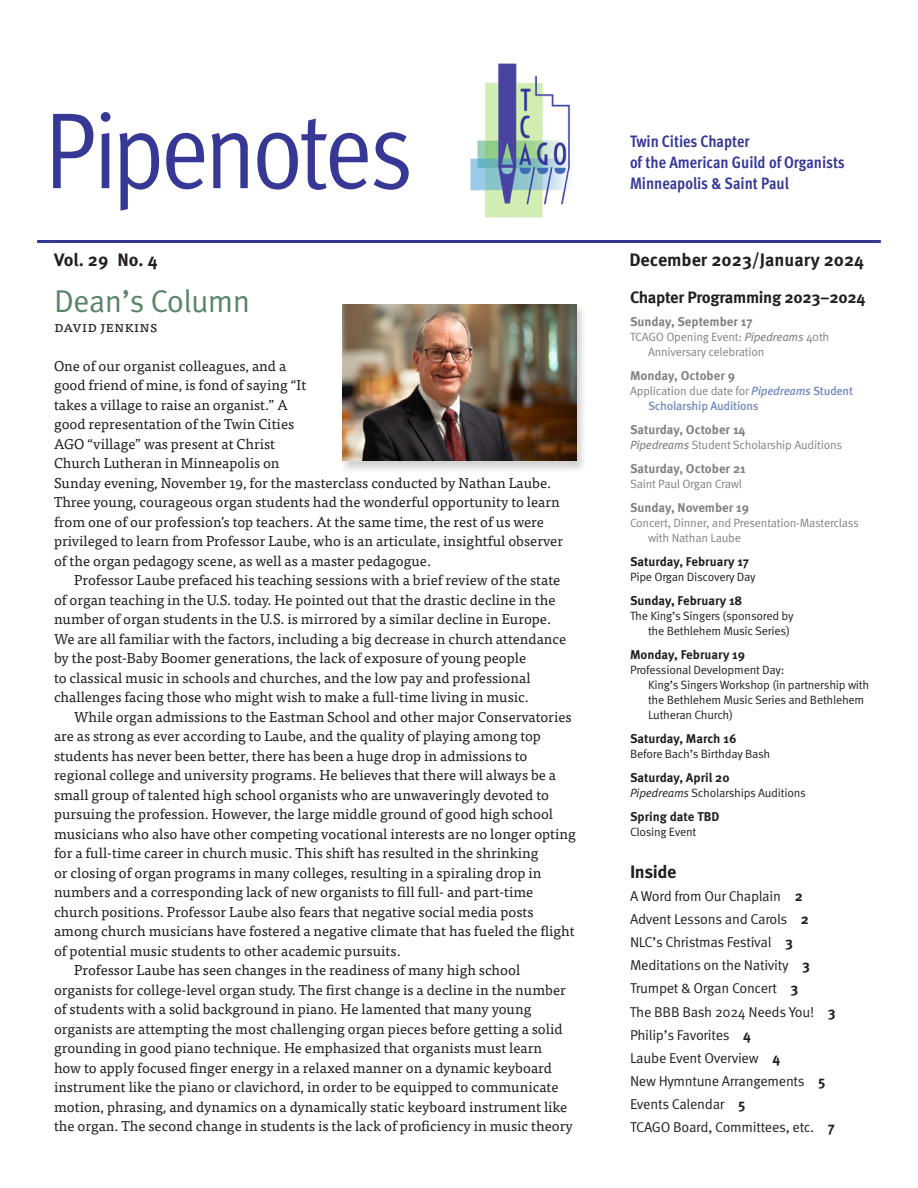
<style>
.page{position:relative;width:918px;height:1188px;background:#fff}
.page>*{position:absolute;margin:0;border:0;box-sizing:border-box;transform-origin:0 0}
.t1{font:31.5px "Meta Pro Norm";letter-spacing:-.025em;color:#598466}
.Mo_Yr{font:700 18px "Meta Pro";color:#231f20}
.Vol_No{font:700 18px "Meta Pro";letter-spacing:-.005em;color:#231f20}
.Sidebar_heading{font:700 18px "Meta Pro";letter-spacing:-.02em;color:#231f20}
.Org{font:700 condensed 16.5px "Meta Pro";color:#373896}
.Sidebar_heading-2{font:700 16.5px "Meta Pro";letter-spacing:-.02em;color:#231f20}
.t2{font:15px "Tisa Pro";color:#231f20}
.t3{font:14.25px/19.5px "Tisa Pro";color:#231f20}
.TOC_for_tight_space{font:14.25px "Meta Pro Norm";letter-spacing:-.02em;color:#231f20}
.dates{font:700 12.75px "Meta Pro";color:#231f20}
.past_dates{font:700 12.75px "Meta Pro";color:#808285}
.event{font:12px/15px "Meta Pro Norm";letter-spacing:-.02em;color:#231f20}
.past_event{font:12px/15px "Meta Pro Norm";letter-spacing:-.02em;color:#808285}
.past_event-2{font:500 12px/15px "Meta Pro";letter-spacing:-.02em;color:#748cbd}
.s1{font-family:"Meta Pro";font-style:italic}
.s2{font-family:"Meta Pro Norm";font-weight:400;color:#808285}
.s3{font-style:italic}
.s4{font-family:"Meta Pro Norm Ita"}
.s5{font-family:"Meta Pro";font-weight:700}
</style>
<div class="page">
<svg style="left:53px;top:114px;width:40px;height:74px"></svg>
<svg style="left:101px;top:133px;width:9px;height:55px"></svg>
<svg style="left:119px;top:133px;width:40px;height:78px"></svg>
<svg style="left:166px;top:133px;width:38px;height:56px"></svg>
<svg style="left:212px;top:133px;width:36px;height:55px"></svg>
<svg style="left:257px;top:119px;width:111px;height:71px"></svg>
<svg style="left:374px;top:132px;width:35px;height:58px"></svg>
<div style="left:101px;top:112px;width:10px;height:10px;background:#373896;border-radius:50%"></div>
<hr style="left:37px;top:240px;width:844px;height:3px;background:#373896">
<img style="left:470px;top:63px;width:100px;height:155px">
<div style="left:339px;top:304px;width:248px;height:170px;background:#231f20;opacity:.2"></div>
<img style="left:342px;top:304px;width:234px;height:156px">
<p class="Org" style="left:630px;top:129px;width:121px">Twin Cities Chapter</p>
<p class="Org" style="left:630px;top:150px;width:216px">of the American Guild of Organists</p>
<p class="Org" style="left:630px;top:171px;width:160px">Minneapolis &amp; Saint Paul</p>
<p class="Vol_No" style="left:54px;top:246px;width:105px">Vol. 29 No. 4</p>
<p class="Mo_Yr" style="left:629px;top:246px;width:236px">December 2023/January 2024</p>
<h1 class="t1" style="left:54px;top:277px;width:198px">Dean’s Column</h1>
<p class="t2" style="left:54px;top:315px;width:105px">David jenkins</p>
<p class="t3" style="left:54px;top:355px;width:511px">One of our organist colleagues, and a<br>good friend of mine, is fond of saying “It<br>takes a village to raise an organist.” A<br>good representation of the Twin Cities<br>AGO “village” was present at Christ<br>Church Lutheran in Minneapolis on<br>Sunday evening, November 19, for the masterclass conducted by Nathan Laube.<br>Three young, courageous organ students had the wonderful opportunity to learn from one of our profession’s top teachers. At the same time, the rest of us were privileged to learn from Professor Laube, who is an articulate, insightful observer of the organ pedagogy scene, as well as a master pedagogue.</p>
<p class="t3" style="left:54px;top:569px;width:514px;text-indent:20px">Professor Laube prefaced his teaching sessions with a brief review of the state of organ teaching in the U.S. today. He pointed out that the drastic decline in the number of organ students in the U.S. is mirrored by a similar decline in Europe.<br>We are all familiar with the factors, including a big decrease in church attendance by the post-Baby Boomer generations, the lack of exposure of young people<br>to classical music in schools and churches, and the low pay and professional challenges facing those who might wish to make a full-time living in music.</p>
<p class="t3" style="left:74px;top:706px;width:499px">While organ admissions to the Eastman School and other major Conservatories</p>
<p class="t3" style="left:54px;top:725px;width:488px">are as strong as ever according to Laube, and the quality of playing among top</p>
<p class="t3" style="left:54px;top:745px;width:475px">students has never been better, there has been a huge drop in admissions to</p>
<p class="t3" style="left:54px;top:764px;width:504px">regional college and university programs. He believes that there will always be a</p>
<p class="t3" style="left:54px;top:784px;width:496px">small group of talented high school organists who are unwaveringly devoted to</p>
<p class="t3" style="left:54px;top:803px;width:501px">pursuing the profession. However, the large middle ground of good high school</p>
<p class="t3" style="left:54px;top:823px;width:523px">musicians who also have other competing vocational interests are no longer opting</p>
<p class="t3" style="left:54px;top:842px;width:486px">for a full-time career in church music. This shift has resulted in the shrinking</p>
<p class="t3" style="left:54px;top:862px;width:489px">or closing of organ programs in many colleges, resulting in a spiraling drop in</p>
<p class="t3" style="left:54px;top:881px;width:481px">numbers and a corresponding lack of new organists to fill full- and part-time</p>
<p class="t3" style="left:54px;top:901px;width:481px">church positions. Professor Laube also fears that negative social media posts</p>
<p class="t3" style="left:54px;top:920px;width:522px">among church musicians have fostered a negative climate that has fueled the flight</p>
<p class="t3" style="left:54px;top:940px;width:348px">of potential music students to other academic pursuits.</p>
<p class="t3" style="left:74px;top:959px;width:447px">Professor Laube has seen changes in the readiness of many high school</p>
<p class="t3" style="left:54px;top:979px;width:513px">organists for college-level organ study. The first change is a decline in the number</p>
<p class="t3" style="left:54px;top:998px;width:479px">of students with a solid background in piano. He lamented that many young</p>
<p class="t3" style="left:54px;top:1018px;width:510px">organists are attempting the most challenging organ pieces before getting a solid</p>
<p class="t3" style="left:54px;top:1037px;width:490px">grounding in good piano technique. He emphasized that organists must learn</p>
<p class="t3" style="left:54px;top:1057px;width:500px">how to apply focused finger energy in a relaxed manner on a dynamic keyboard</p>
<p class="t3" style="left:54px;top:1076px;width:506px">instrument like the piano or clavichord, in order to be equipped to communicate</p>
<p class="t3" style="left:54px;top:1096px;width:515px">motion, phrasing, and dynamics on a dynamically static keyboard instrument like</p>
<p class="t3" style="left:54px;top:1115px;width:520px">the organ. The second change in students is the lack of proficiency in music theory</p>
<p class="Sidebar_heading-2" style="left:630px;top:284px;width:237px">Chapter Programming 2023–2024</p>
<p class="past_dates" style="left:630px;top:311px;width:124px">Sunday, September 17</p>
<p class="past_event" style="left:648px;top:328px;width:183px;text-indent:-18px">TCAGO Opening Event: <span class="s1">Pipedreams</span> 40th<br>Anniversary celebration</p>
<p class="past_dates" style="left:630px;top:365px;width:107px">Monday, October 9</p>
<p class="past_event-2" style="left:648px;top:382px;width:207px;text-indent:-18px"><span class="s2">Application due date for</span> <span class="s3">Pipedreams</span> Student<br>Scholarship Auditions</p>
<p class="past_dates" style="left:630px;top:419px;width:117px">Saturday, October 14</p>
<p class="past_event" style="left:630px;top:436px;width:214px"><span class="s1">Pipedreams</span> Student Scholarship Auditions</p>
<p class="past_dates" style="left:630px;top:458px;width:117px">Saturday, October 21</p>
<p class="past_event" style="left:630px;top:475px;width:114px">Saint Paul Organ Crawl</p>
<p class="past_dates" style="left:630px;top:497px;width:121px">Sunday, November 19</p>
<p class="past_event" style="left:648px;top:514px;width:213px;text-indent:-18px">Concert, Dinner, and Presentation-Masterclass with Nathan Laube</p>
<p class="dates" style="left:630px;top:551px;width:121px">Saturday, February 17</p>
<p class="event" style="left:630px;top:568px;width:127px">Pipe Organ Discovery Day</p>
<p class="dates" style="left:630px;top:590px;width:114px">Sunday, February 18</p>
<p class="event" style="left:648px;top:607px;width:147px;text-indent:-18px">The King’s Singers (sponsored by the Bethlehem Music Series)</p>
<p class="dates" style="left:630px;top:644px;width:117px">Monday, February 19</p>
<p class="event" style="left:648px;top:661px;width:223px;text-indent:-18px">Professional Development Day:<br>King’s Singers Workshop (in partnership with the Bethlehem Music Series and Bethlehem Lutheran Church)</p>
<p class="dates" style="left:630px;top:728px;width:108px">Saturday, March 16</p>
<p class="event" style="left:630px;top:745px;width:142px">Before Bach’s Birthday Bash</p>
<p class="dates" style="left:630px;top:767px;width:101px">Saturday, April 20</p>
<p class="event" style="left:630px;top:784px;width:178px"><span class="s4">Pipedreams</span> Scholarships Auditions</p>
<p class="dates" style="left:630px;top:806px;width:91px">Spring date TBD</p>
<p class="event" style="left:630px;top:823px;width:68px">Closing Event</p>
<p class="Sidebar_heading" style="left:630px;top:857px;width:48px">Inside</p>
<p class="TOC_for_tight_space" style="left:630px;top:885px;width:174px">A Word from Our Chaplain <span class="s5">2</span></p>
<p class="TOC_for_tight_space" style="left:630px;top:908px;width:181px">Advent Lessons and Carols <span class="s5">2</span></p>
<p class="TOC_for_tight_space" style="left:630px;top:931px;width:164px">NLC’s Christmas Festival <span class="s5">3</span></p>
<p class="TOC_for_tight_space" style="left:630px;top:955px;width:181px">Meditations on the Nativity <span class="s5">3</span></p>
<p class="TOC_for_tight_space" style="left:630px;top:978px;width:170px">Trumpet &amp; Organ Concert <span class="s5">3</span></p>
<p class="TOC_for_tight_space" style="left:630px;top:1001px;width:207px">The BBB Bash 2024 Needs You! <span class="s5">3</span></p>
<p class="TOC_for_tight_space" style="left:630px;top:1024px;width:122px">Philip’s Favorites <span class="s5">4</span></p>
<p class="TOC_for_tight_space" style="left:630px;top:1047px;width:152px">Laube Event Overview <span class="s5">4</span></p>
<p class="TOC_for_tight_space" style="left:630px;top:1070px;width:197px">New Hymntune Arrangements <span class="s5">5</span></p>
<p class="TOC_for_tight_space" style="left:630px;top:1093px;width:117px">Events Calendar <span class="s5">5</span></p>
<p class="TOC_for_tight_space" style="left:630px;top:1117px;width:207px">TCAGO Board, Committees, etc. <span class="s5">7</span></p>
</div>
